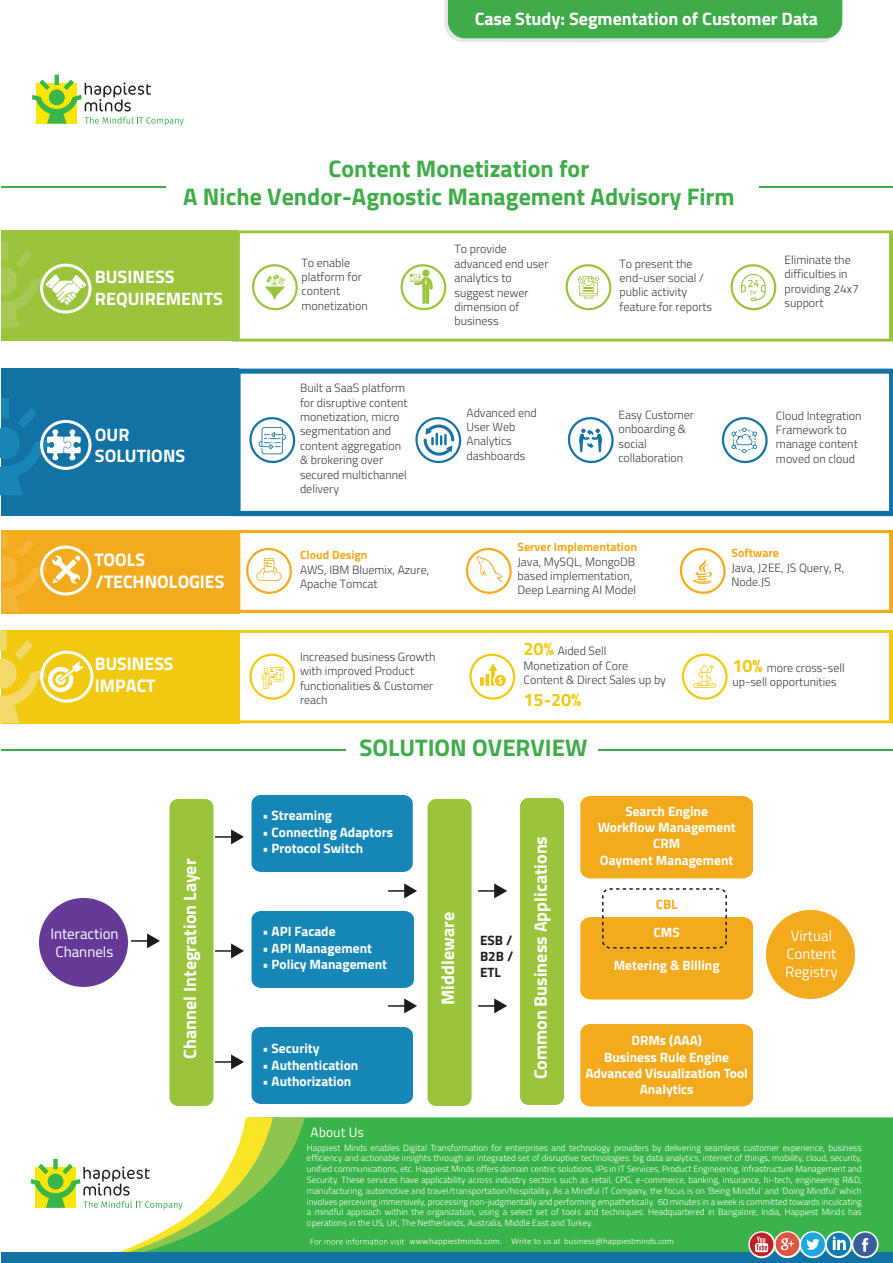
<style>
.page{position:relative;width:893px;height:1263px;background:#fff}
.page>*{position:absolute;margin:0;border:0;box-sizing:border-box;transform-origin:0 0}
.t1{font:700 24px/28.8px "Titillium Web";color:#3fac49;text-align:center}
.t2{font:700 18px/21.6px "Titillium Web";color:#fff}
.t3{font:800 18px/21.6px "Titillium Text 22 L";color:#fff}
.t4{font:700 18px "Titillium Web";color:#f2c911}
.t5{font:15px/18px "Titillium Web";color:#fff;text-align:center}
.t6{font:700 13.5px/16.2px "Titillium Web";color:#fff;text-align:center}
.t7{font:700 13.5px/16.2px "Titillium Web";color:#231f20;text-align:justify}
.t8{font:13.5px "Titillium Text 22 L";color:#fff}
.t9{font:700 13.5px "Titillium Web";color:#f3aa1c}
.t10{font:300 12px/14.4px "Titillium Web";color:#393d3f}
.t11{font:700 12px "Titillium Web";color:#f3aa1c}
.t12{font:300 9px/10.8px "Titillium Web";color:#fff;text-align:justify}
.t13{font:300 9px "Calibri";color:#fff}
.s1{font-weight:700;font-size:18px;color:#f2c911}
</style>
<div class="page">
<svg style="left:444px;top:0;width:398px;height:43px;background:#54b35d"></svg>
<hr style="left:759px;top:186px;width:134px;height:2px;background:#3fac49">
<hr style="left:1px;top:186px;width:165px;height:2px;background:#3fac49">
<hr style="left:598px;top:749px;width:295px;height:1px;background:#3fac49">
<hr style="left:1px;top:749px;width:345px;height:1px;background:#3fac49">
<svg style="left:238px;top:369px;width:655px;height:147px"></svg>
<div style="left:1px;top:369px;width:237px;height:147px;background:#1372a4"></div>
<svg style="left:240px;top:530px;width:653px;height:83px"></svg>
<div style="left:1px;top:530px;width:239px;height:83px;background:#f3aa1c"></div>
<svg style="left:239px;top:630px;width:654px;height:93px"></svg>
<div style="left:1px;top:630px;width:238px;height:93px;background:#f2c911"></div>
<div style="left:1px;top:230px;width:236px;height:111px;background:#9bc43d"></div>
<svg style="left:232px;top:230px;width:661px;height:112px"></svg>
<div style="left:40px;top:420px;width:51px;height:50px;border:3px solid #fff;border-radius:50%"></div>
<svg style="left:0;top:398px;width:81px;height:97px"></svg>
<div style="left:40px;top:651px;width:54px;height:52px;border:3px solid #fff;border-radius:50%"></div>
<svg style="left:0;top:631px;width:84px;height:92px"></svg>
<div style="left:40px;top:264px;width:51px;height:50px;border:3px solid #fff;border-radius:50%"></div>
<svg style="left:1px;top:241px;width:85px;height:87px"></svg>
<div style="left:40px;top:545px;width:51px;height:50px;border:3px solid #fff;border-radius:50%"></div>
<svg style="left:1px;top:532px;width:80px;height:80px"></svg>
<div style="left:305px;top:1117px;width:588px;height:136px;background:#3ab34a"></div>
<div style="left:1px;top:1253px;width:892px;height:10px;background:#1372a4"></div>
<svg style="left:311px;top:1238px;width:93px;height:6px"></svg>
<svg style="left:852px;top:1231px;width:27px;height:27px"></svg>
<svg style="left:825px;top:1231px;width:27px;height:27px"></svg>
<svg style="left:799px;top:1231px;width:27px;height:27px"></svg>
<svg style="left:774px;top:1231px;width:27px;height:27px"></svg>
<svg style="left:748px;top:1231px;width:27px;height:27px"></svg>
<svg style="left:750px;top:1232px;width:127px;height:24px"></svg>
<svg style="left:32px;top:75px;width:152px;height:51px"></svg>
<svg style="left:31px;top:1117px;width:274px;height:136px"></svg>
<svg style="left:413px;top:414px;width:51px;height:52px"></svg>
<svg style="left:463px;top:545px;width:52px;height:52px"></svg>
<svg style="left:677px;top:545px;width:51px;height:52px"></svg>
<svg style="left:243px;top:545px;width:52px;height:52px"></svg>
<div style="left:39px;top:898px;width:89px;height:89px;background:#643a96;border-radius:50%"></div>
<div style="left:169px;top:799px;width:44px;height:307px;background:#9ac43c;border-radius:9px"></div>
<div style="left:427px;top:799px;width:44px;height:307px;background:#9ac43c;border-radius:9px"></div>
<div style="left:520px;top:798px;width:44px;height:307px;background:#9ac43c;border-radius:9px"></div>
<div style="left:252px;top:795px;width:161px;height:77px;background:#1686b7"></div>
<div style="left:251px;top:911px;width:163px;height:77px;background:#1686b7"></div>
<div style="left:251px;top:1027px;width:162px;height:77px;background:#1686b7"></div>
<div style="left:580px;top:796px;width:173px;height:82px;background:#f3aa1c"></div>
<div style="left:580px;top:917px;width:173px;height:82px;background:#f3aa1c"></div>
<div style="left:580px;top:1024px;width:173px;height:82px;background:#f3aa1c"></div>
<div style="left:766px;top:910px;width:89px;height:89px;background:#f3aa1c;border-radius:50%"></div>
<div style="left:602px;top:888px;width:125px;height:60px;border:2px dashed #1b1b1b;border-radius:7px"></div>
<svg style="left:131px;top:933px;width:29px;height:15px"></svg>
<svg style="left:215px;top:829px;width:29px;height:15px"></svg>
<svg style="left:388px;top:998px;width:29px;height:15px"></svg>
<svg style="left:388px;top:883px;width:29px;height:15px"></svg>
<svg style="left:478px;top:998px;width:29px;height:15px"></svg>
<svg style="left:478px;top:883px;width:29px;height:15px"></svg>
<svg style="left:215px;top:943px;width:29px;height:15px"></svg>
<svg style="left:215px;top:1054px;width:29px;height:15px"></svg>
<svg style="left:249px;top:261px;width:52px;height:52px"></svg>
<svg style="left:247px;top:414px;width:51px;height:52px"></svg>
<svg style="left:719px;top:414px;width:51px;height:52px"></svg>
<svg style="left:565px;top:414px;width:51px;height:52px"></svg>
<svg style="left:467px;top:651px;width:51px;height:52px"></svg>
<svg style="left:247px;top:651px;width:51px;height:52px"></svg>
<svg style="left:398px;top:261px;width:51px;height:52px"></svg>
<svg style="left:563px;top:261px;width:51px;height:52px"></svg>
<svg style="left:728px;top:261px;width:51px;height:52px"></svg>
<svg style="left:679px;top:651px;width:51px;height:52px"></svg>
<h2 class="t2" style="left:475px;top:6px;width:345px">Case Study: Segmentation of Customer Data</h2>
<h1 class="t1" style="left:183px;top:152px;width:553px">Content Monetization for<br>A Niche Vendor-Agnostic Management Advisory Firm</h1>
<h2 class="t2" style="left:95px;top:265px;width:130px">BUSINESS<br>REQUIREMENTS</h2>
<h2 class="t2" style="left:95px;top:423px;width:92px">OUR<br>SOLUTIONS</h2>
<h2 class="t3" style="left:95px;top:548px;width:131px">TOOLS /TECHNOLOGIES</h2>
<h2 class="t3" style="left:95px;top:652px;width:80px">BUSINESS<br>IMPACT</h2>
<h3 class="t5" style="left:50px;top:924px;width:70px">Interaction<br>Channels</h3>
<h2 class="t2" style="left:178px;top:1059px;width:202px;rotate:-90deg">Channel Integration Layer</h2>
<h3 class="t10" style="left:302px;top:255px;width:68px">To enable platform for content monetization</h3>
<h3 class="t10" style="left:300px;top:380px;width:109px">Built a SaaS platform for disruptive content monetization, micro segmentation and content aggregation &amp; brokering over secured multichannel delivery</h3>
<h3 class="t11" style="left:300px;top:546px;width:69px">Cloud Design</h3>
<h3 class="t10" style="left:300px;top:561px;width:131px">AWS, IBM Bluemix, Azure,<br>Apache Tomcat</h3>
<h3 class="t10" style="left:454px;top:241px;width:95px">To provide advanced end user analytics to suggest newer dimension of business</h3>
<h3 class="t10" style="left:620px;top:256px;width:94px">To present the end-user social / public activity feature for reports</h3>
<h3 class="t10" style="left:784px;top:252px;width:76px">Eliminate the difficulties in providing 24x7 support</h3>
<h3 class="t10" style="left:466px;top:405px;width:72px">Advanced end<br>User Web<br>Analytics dashboards</h3>
<h3 class="t10" style="left:618px;top:407px;width:77px">Easy Customer onboarding &amp; social collaboration</h3>
<h3 class="t10" style="left:776px;top:408px;width:87px">Cloud Integration<br>Framework to manage content moved on cloud</h3>
<h3 class="t11" style="left:518px;top:538px;width:121px">Server Implementation</h3>
<h3 class="t10" style="left:518px;top:553px;width:120px">Java, MySQL, MongoDB based implementation,<br>Deep Learning AI Model</h3>
<h3 class="t11" style="left:731px;top:544px;width:49px">Software</h3>
<h3 class="t10" style="left:731px;top:560px;width:114px">Java, J2EE, JS Query, R,<br>Node.JS</h3>
<h3 class="t10" style="left:300px;top:649px;width:137px">Increased business Growth with improved Product functionalities &amp; Customer reach</h3>
<h3 class="t10" style="left:523px;top:643px;width:144px"><span class="s1">20%</span> Aided Sell<br>Monetization of Core<br>Content &amp; Direct Sales up by</h3>
<h2 class="t4" style="left:524px;top:685px;width:59px">15-20%</h2>
<h1 class="t1" style="left:359px;top:732px;width:230px">SOLUTION OVERVIEW</h1>
<h3 class="t10" style="left:732px;top:660px;width:114px"><span class="s1">10%</span> more cross-sell up-sell opportunities</h3>
<h3 class="t6" style="left:263px;top:807px;width:71px">• Streaming</h3>
<h3 class="t6" style="left:263px;top:823px;width:132px">• Connecting Adaptors</h3>
<h3 class="t6" style="left:263px;top:839px;width:102px">• Protocol Switch</h3>
<h3 class="t6" style="left:263px;top:923px;width:75px">• API Facade</h3>
<h3 class="t6" style="left:263px;top:939px;width:111px">• API Management</h3>
<h3 class="t6" style="left:263px;top:955px;width:126px">• Policy Management</h3>
<h3 class="t6" style="left:263px;top:1040px;width:58px">• Security</h3>
<h3 class="t6" style="left:263px;top:1056px;width:97px">• Authentication</h3>
<h3 class="t6" style="left:263px;top:1072px;width:90px">• Authorization</h3>
<h3 class="t8" style="left:311px;top:1122px;width:55px">About Us</h3>
<h2 class="t2" style="left:436px;top:1005px;width:94px;rotate:-90deg">Middleware</h2>
<h3 class="t7" style="left:480px;top:931px;width:35px">ESB / B2B / ETL</h3>
<h2 class="t2" style="left:529px;top:1079px;width:245px;rotate:-90deg">Common Business Applications</h2>
<h3 class="t6" style="left:598px;top:802px;width:140px">Search Engine<br>Workflow Management<br>CRM<br>Oayment Management</h3>
<h3 class="t9" style="left:656px;top:894px;width:23px">CBL</h3>
<h3 class="t6" style="left:654px;top:924px;width:28px">CMS</h3>
<h3 class="t6" style="left:614px;top:956px;width:107px">Metering &amp; Billing</h3>
<h3 class="t6" style="left:585px;top:1032px;width:164px">DRMs (AAA)<br>Business Rule Engine<br>Advanced Visualization Tool<br>Analytics</h3>
<h3 class="t5" style="left:785px;top:926px;width:54px">Virtual<br>Content<br>Registry</h3>
<p class="t12" style="left:307px;top:1142px;width:556px">Happiest Minds enables Digital Transformation for enterprises and technology providers by delivering seamless customer experience, business efficiency and actionable insights through an integrated set of disruptive technologies: big data analytics, internet of things, mobility, cloud, security, unified communications, etc. Happiest Minds offers domain centric solutions, IPs in IT Services, Product Engineering, Infrastructure Management and Security. These services have applicability across industry sectors such as retail, CPG, e-commerce, banking, insurance, hi-tech, engineering R&amp;D, manufacturing, automotive and travel/transportation/hospitality. As a Mindful IT Company, the focus is on ‘Being Mindful’ and ‘Doing Mindful’ which involves perceiving immersively, processing non-judgmentally and performing empathetically. 60 minutes in a week is committed towards inculcating a mindful approach within the organization, using a select set of tools and techniques. Headquartered in Bangalore, India, Happiest Minds has operations in the US, UK, The Netherlands, Australia, Middle East and Turkey.</p>
<p class="t13" style="left:409px;top:1236px;width:266px">www.happiestminds.com. Write to us at business@happiestminds.com</p>
</div>
